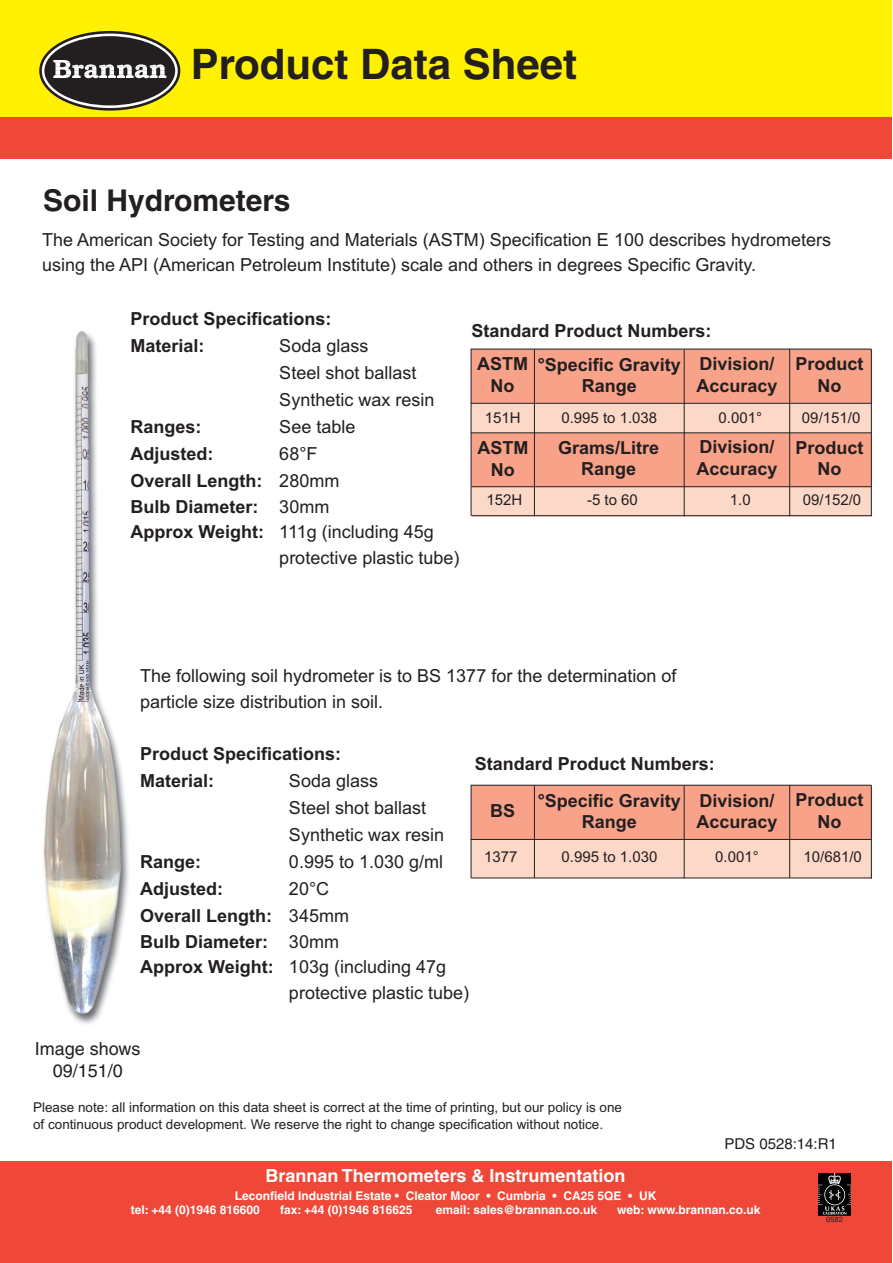
<style>
.page{position:relative;width:893px;height:1263px;background:#fff}
.page>*{position:absolute;margin:0;border:0;box-sizing:border-box;transform-origin:0 0}
.t1{font:700 42px "Helvetica";color:#231f20}
.t2{font:700 30px "Helvetica";color:#231f20}
.t3{font:18px/27px "Arial";color:#231f20}
.t4{font:700 18px/21.6px "Arial";color:#231f20;text-align:center}
.t5{font:700 18px "Helvetica";color:#fff}
.t6{font:18px/21.6px "Helvetica";color:#231f20;text-align:center}
.t7{font:15px "Arial";color:#231f20}
.t8{font:15px "Helvetica";color:#231f20}
.t9{font:13.5px/16.2px "Arial";color:#231f20}
.t10{font:700 12px/14.4px "Helvetica";color:#fff}
.t11{font:7.5px "Helvetica";color:#231f20}
.s1{font-weight:400}
.s2{font-weight:700}
</style>
<div class="page">
<div style="left:0;top:0;width:892px;height:118px;background:#fff101"></div>
<svg style="left:41px;top:32px;width:138px;height:77px"></svg>
<div style="left:39px;top:31px;width:141px;height:80px;border:3px solid #231f20;border-radius:50%"></div>
<div style="left:44px;top:36px;width:131px;height:69px;background:#231f20;border-radius:50%"></div>
<svg style="left:53px;top:60px;width:113px;height:18px"></svg>
<div style="left:0;top:118px;width:892px;height:41px;background:#ef4838"></div>
<div style="left:0;top:1161px;width:892px;height:102px;background:#ef4838"></div>
<img style="left:818px;top:1173px;width:32px;height:42px">
<img style="left:43px;top:331px;width:86px;height:693px">
<div style="left:471px;top:433px;width:400px;height:54px;background:#f7a289"></div>
<div style="left:471px;top:349px;width:400px;height:55px;background:#f7a289"></div>
<div style="left:471px;top:403px;width:400px;height:29px;background:#fcd8c9"></div>
<div style="left:471px;top:487px;width:400px;height:29px;background:#fcd8c9"></div>
<hr style="left:471px;top:432px;width:400px;height:1px;background:#231f20">
<hr style="left:471px;top:349px;width:1px;height:167px;background:#231f20">
<hr style="left:534px;top:349px;width:1px;height:167px;background:#231f20">
<hr style="left:871px;top:349px;width:1px;height:167px;background:#231f20">
<hr style="left:471px;top:486px;width:400px;height:1px;background:#231f20">
<hr style="left:471px;top:515px;width:400px;height:1px;background:#231f20">
<hr style="left:471px;top:403px;width:400px;height:1px;background:#231f20">
<hr style="left:471px;top:349px;width:400px;height:1px;background:#231f20">
<hr style="left:684px;top:349px;width:1px;height:167px;background:#231f20">
<hr style="left:789px;top:349px;width:1px;height:167px;background:#231f20">
<div style="left:471px;top:785px;width:400px;height:55px;background:#f7a289"></div>
<div style="left:471px;top:839px;width:400px;height:38px;background:#fcd8c9"></div>
<hr style="left:471px;top:877px;width:400px;height:1px;background:#231f20">
<hr style="left:471px;top:785px;width:1px;height:93px;background:#231f20">
<hr style="left:534px;top:785px;width:1px;height:93px;background:#231f20">
<hr style="left:871px;top:785px;width:1px;height:94px;background:#231f20">
<hr style="left:471px;top:839px;width:400px;height:1px;background:#231f20">
<hr style="left:471px;top:785px;width:400px;height:1px;background:#231f20">
<hr style="left:684px;top:785px;width:1px;height:93px;background:#231f20">
<hr style="left:789px;top:785px;width:1px;height:93px;background:#231f20">
<h1 class="t1" style="left:191px;top:49px;width:388px">Product Data Sheet</h1>
<h2 class="t2" style="left:43px;top:189px;width:249px">Soil Hydrometers</h2>
<p class="t3" style="left:42px;top:227px;width:790px;line-height:25.5px">The American Society for Testing and Materials (ASTM) Specification E 100 describes hydrometers using the API (American Petroleum Institute) scale and others in degrees Specific Gravity.</p>
<p class="t4" style="left:130px;top:305px;width:203px;line-height:27px;text-align:left">Product Specifications:<br>Material:</p>
<p class="t4" style="left:471px;top:320px;width:242px">Standard Product Numbers:</p>
<p class="t3" style="left:279px;top:332px;width:157px">Soda glass<br>Steel shot ballast<br>Synthetic wax resin</p>
<p class="t4" style="left:477px;top:353px;width:52px">ASTM<br>No</p>
<p class="t4" style="left:696px;top:353px;width:83px;text-align:left">Division/<br>Accuracy</p>
<p class="t4" style="left:796px;top:353px;width:70px">Product<br>No</p>
<p class="t4" style="left:538px;top:353px;width:145px">°Specific Gravity<br>Range</p>
<p class="t7" style="left:485px;top:409px;width:37px">151H</p>
<p class="t7" style="left:561px;top:409px;width:97px">0.995 to 1.038</p>
<p class="t7" style="left:719px;top:409px;width:45px">0.001°</p>
<p class="t7" style="left:802px;top:409px;width:60px">09/151/0</p>
<p class="t4" style="left:130px;top:416px;width:73px">Ranges:</p>
<p class="t3" style="left:279px;top:413px;width:78px">See table</p>
<p class="t4" style="left:130px;top:443px;width:84px">Adjusted:</p>
<p class="t3" style="left:279px;top:440px;width:40px">68°F</p>
<p class="t4" style="left:130px;top:470px;width:210px">Overall Length: <span class="s1">280mm</span></p>
<p class="t4" style="left:130px;top:495px;width:200px">Bulb Diameter: <span class="s1">30mm</span></p>
<p class="t3" style="left:130px;top:518px;width:305px"><span class="s2">Approx Weight:</span> 111g (including 45g</p>
<p class="t3" style="left:279px;top:544px;width:182px">protective plastic tube)</p>
<p class="t4" style="left:558px;top:436px;width:103px">Grams/Litre<br>Range</p>
<p class="t4" style="left:696px;top:436px;width:83px;text-align:left">Division/<br>Accuracy</p>
<p class="t4" style="left:796px;top:437px;width:70px">Product<br>No</p>
<p class="t4" style="left:477px;top:437px;width:52px">ASTM<br>No</p>
<p class="t7" style="left:486px;top:491px;width:37px">152H</p>
<p class="t7" style="left:587px;top:491px;width:52px">-5 to 60</p>
<p class="t7" style="left:730px;top:491px;width:22px">1.0</p>
<p class="t7" style="left:803px;top:491px;width:60px">09/152/0</p>
<p class="t3" style="left:140px;top:663px;width:538px;line-height:25.5px">The following soil hydrometer is to BS 1377 for the determination of particle size distribution in soil.</p>
<p class="t4" style="left:140px;top:741px;width:203px;line-height:27px;text-align:left">Product Specifications:<br>Material:</p>
<p class="t4" style="left:475px;top:753px;width:242px">Standard Product Numbers:</p>
<p class="t3" style="left:289px;top:768px;width:157px">Soda glass<br>Steel shot ballast<br>Synthetic wax resin</p>
<p class="t4" style="left:490px;top:800px;width:27px">BS</p>
<p class="t4" style="left:696px;top:789px;width:83px;text-align:left">Division/<br>Accuracy</p>
<p class="t4" style="left:796px;top:789px;width:70px">Product<br>No</p>
<p class="t7" style="left:484px;top:848px;width:35px">1377</p>
<p class="t7" style="left:561px;top:848px;width:97px">0.995 to 1.030</p>
<p class="t7" style="left:715px;top:848px;width:45px">0.001°</p>
<p class="t7" style="left:803px;top:848px;width:60px">10/681/0</p>
<p class="t4" style="left:538px;top:790px;width:145px">°Specific Gravity<br>Range</p>
<p class="t4" style="left:140px;top:851px;width:63px">Range:</p>
<p class="t3" style="left:289px;top:849px;width:156px">0.995 to 1.030 g/ml</p>
<p class="t4" style="left:140px;top:878px;width:84px">Adjusted:</p>
<p class="t3" style="left:289px;top:876px;width:42px">20°C</p>
<p class="t4" style="left:140px;top:905px;width:210px">Overall Length: <span class="s1">345mm</span></p>
<p class="t4" style="left:140px;top:931px;width:200px">Bulb Diameter: <span class="s1">30mm</span></p>
<p class="t3" style="left:140px;top:954px;width:307px"><span class="s2">Approx Weight:</span> 103g (including 47g</p>
<p class="t3" style="left:289px;top:979px;width:182px">protective plastic tube)</p>
<p class="t6" style="left:35px;top:1040px;width:107px">Image shows<br>09/151/0</p>
<p class="t9" style="left:33px;top:1100px;width:591px">Please note: all information on this data sheet is correct at the time of printing, but our policy is one of continuous product development. We reserve the right to change specification without notice.</p>
<p class="t8" style="left:724px;top:1138px;width:114px">PDS 0528:14:R1</p>
<p class="t5" style="left:266px;top:1169px;width:361px">Brannan Thermometers &amp; Instrumentation</p>
<p class="t10" style="left:131px;top:1189px;width:527px;text-indent:104px">Leconfield Industrial Estate • Cleator Moor • Cumbria • CA25 5QE • UK tel: +44 (0)1946 816600</p>
<p class="t10" style="left:280px;top:1203px;width:134px">fax: +44 (0)1946 816625</p>
<p class="t10" style="left:436px;top:1203px;width:163px">email: sales@brannan.co.uk</p>
<p class="t10" style="left:617px;top:1203px;width:145px">web: www.brannan.co.uk</p>
<p class="t11" style="left:826px;top:1217px;width:18px">0582</p>
</div>
